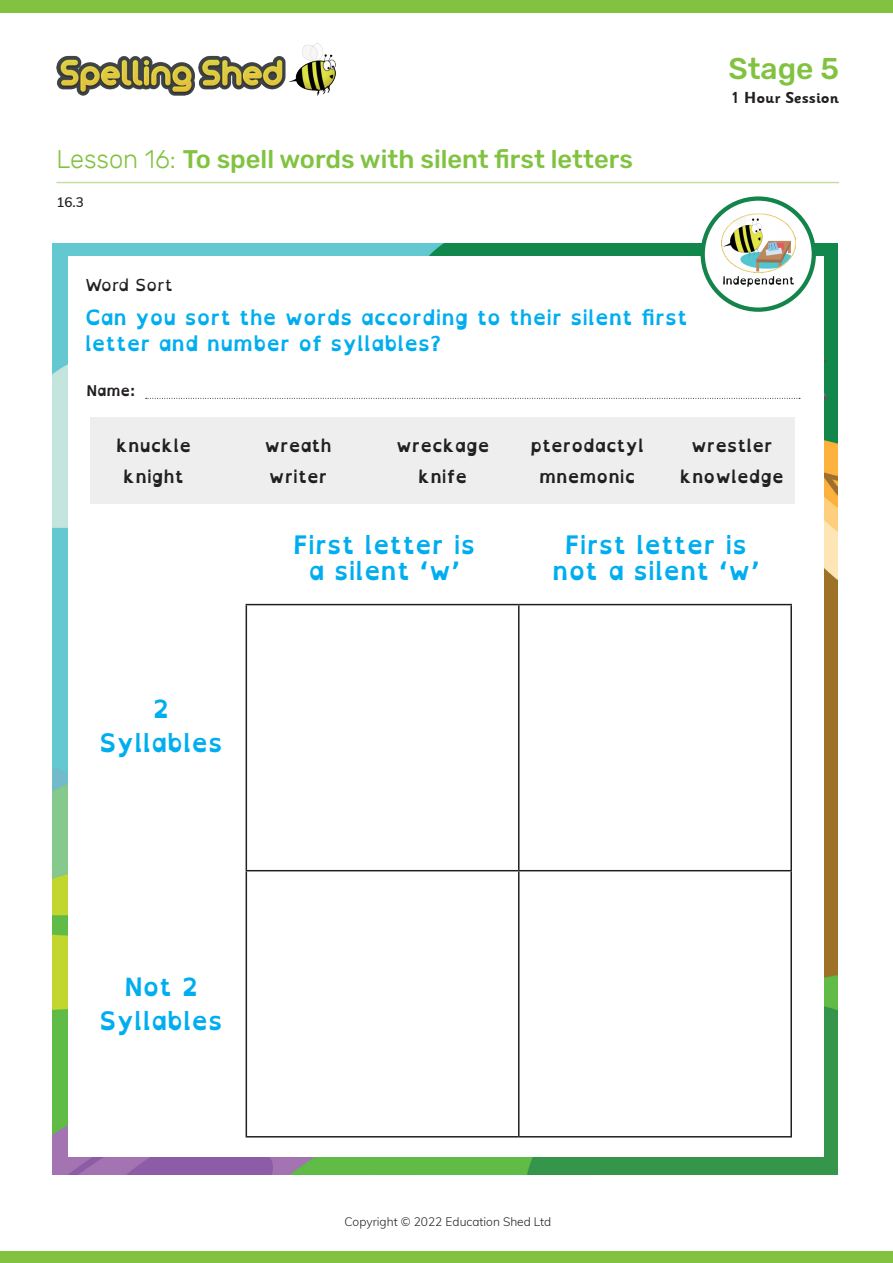
<style>
.page{position:relative;width:893px;height:1263px;background:#fff}
.page>*{position:absolute;margin:0;border:0;box-sizing:border-box;transform-origin:0 0}
.t1{font:500 30px "Rubik";color:#81c340}
.t2{font:700 25.5px/34px "Open Dyslexic Alta";color:#00aeef;text-align:center}
.t3{font:500 25.5px "Rubik";color:#81c340}
.t4{font:700 21px/25.5px "Open Dyslexic Alta";color:#00aeef}
.t5{font:700 18px/31px "Open Dyslexic Alta";color:#231f20;text-align:center}
.t6{font:16.5px "Open Dyslexic Alta";color:#231f20}
.t7{font:700 15.75px "Sassoon Infant Rg";color:#231f20}
.t8{font:700 15px "Open Dyslexic Alta";color:#231f20}
.t9{font:600 13.5px "Muli";color:#231f20}
.t10{font:300 12px "Muli";color:#231f20}
.s1{font-weight:300}
</style>
<div class="page">
<div style="left:0;top:1251px;width:893px;height:12px;background:#81c340"></div>
<div style="left:0;top:0;width:893px;height:13px;background:#81c340"></div>
<img style="left:57px;top:44px;width:279px;height:52px">
<hr style="left:56px;top:182px;width:783px;height:1px;background:#81c340">
<img style="left:53px;top:243px;width:785px;height:932px">
<div style="left:68px;top:256px;width:756px;height:901px;background:#fff"></div>
<svg style="left:703px;top:199px;width:111px;height:111px"></svg>
<div style="left:701px;top:196px;width:115px;height:116px;border:4px solid #13854b;border-radius:50%"></div>
<img style="left:721px;top:214px;width:74px;height:78px">
<svg style="left:146px;top:398px;width:654px;height:1px"></svg>
<div style="left:90px;top:418px;width:705px;height:86px;background:#eeeeef"></div>
<hr style="left:246px;top:604px;width:273px;height:1px;background:#231f20">
<hr style="left:246px;top:605px;width:1px;height:265px;background:#231f20">
<hr style="left:519px;top:604px;width:273px;height:1px;background:#231f20">
<hr style="left:518px;top:605px;width:1px;height:265px;background:#231f20">
<hr style="left:790px;top:605px;width:2px;height:265px;background:#231f20">
<hr style="left:246px;top:870px;width:273px;height:1px;background:#231f20">
<hr style="left:246px;top:871px;width:1px;height:265px;background:#231f20">
<hr style="left:519px;top:870px;width:273px;height:1px;background:#231f20">
<hr style="left:518px;top:871px;width:1px;height:265px;background:#231f20">
<hr style="left:790px;top:871px;width:2px;height:265px;background:#231f20">
<hr style="left:246px;top:1136px;width:273px;height:1px;background:#231f20">
<hr style="left:519px;top:1136px;width:273px;height:1px;background:#231f20">
<h2 class="t3" style="left:56px;top:145px;width:578px"><span class="s1">Lesson 16:</span> To spell words with silent first letters</h2>
<p class="t9" style="left:56px;top:192px;width:29px">16.3</p>
<p class="t6" style="left:85px;top:276px;width:89px">Word Sort</p>
<p class="t4" style="left:85px;top:305px;width:604px">Can you sort the words according to their silent first letter and number of syllables?</p>
<p class="t8" style="left:86px;top:382px;width:50px">Name:</p>
<h1 class="t1" style="left:728px;top:51px;width:112px">Stage 5</h1>
<p class="t7" style="left:731px;top:89px;width:110px">1 Hour Session</p>
<p class="t5" style="left:116px;top:430px;width:77px">knuckle knight</p>
<p class="t5" style="left:264px;top:430px;width:69px;text-align:left">wreath writer</p>
<p class="t5" style="left:396px;top:430px;width:95px">wreckage knife</p>
<p class="t5" style="left:530px;top:430px;width:115px">pterodactyl mnemonic</p>
<p class="t5" style="left:680px;top:430px;width:106px">wrestler knowledge</p>
<h2 class="t2" style="left:99px;top:692px;width:125px">2<br>Syllables</h2>
<h2 class="t2" style="left:293px;top:533px;width:184px;line-height:25.5px">First letter is a silent ‘w’</h2>
<h2 class="t2" style="left:552px;top:533px;width:209px;line-height:25.5px">First letter is not a silent ‘w’</h2>
<h2 class="t2" style="left:99px;top:970px;width:125px">Not 2<br>Syllables</h2>
<p class="t10" style="left:344px;top:1213px;width:208px">Copyright © 2022 Education Shed Ltd</p>
</div>
